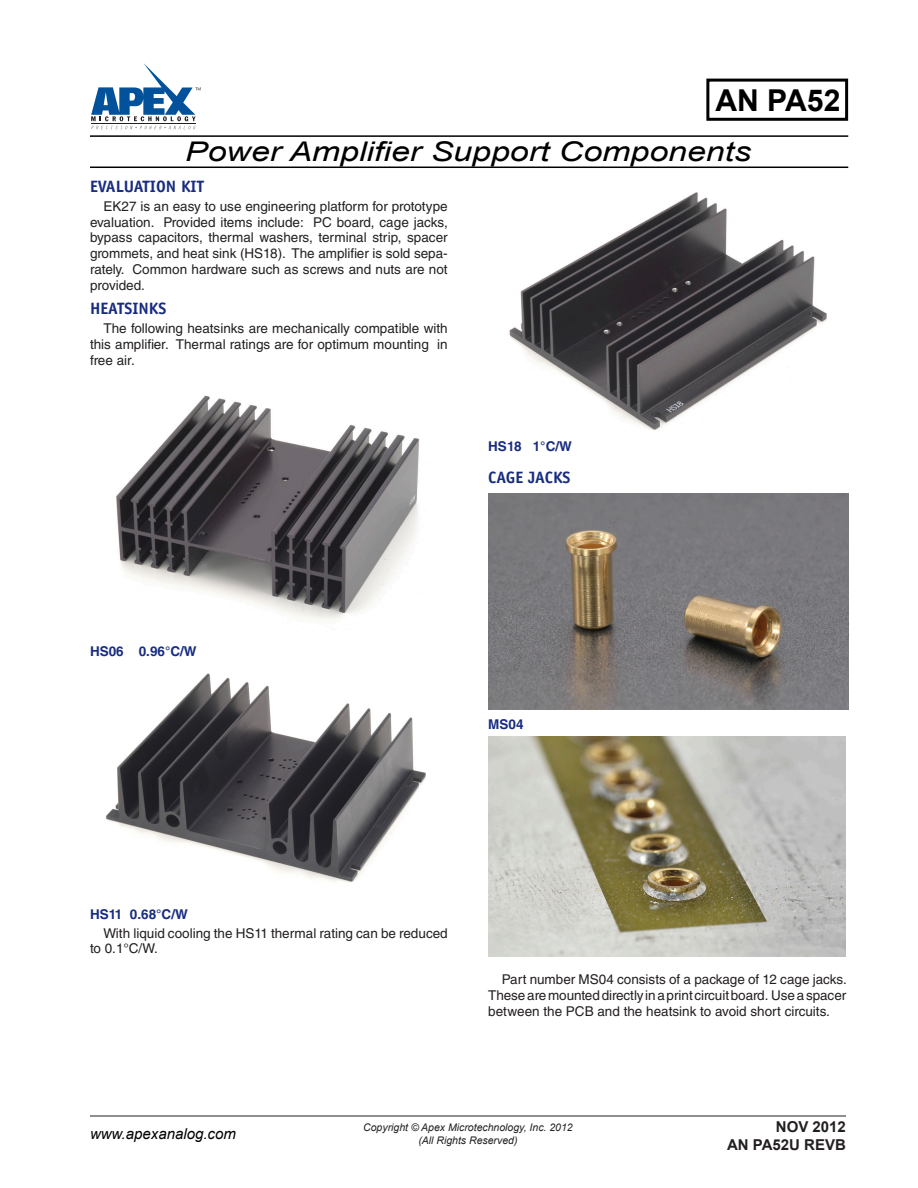
<style>
.page{position:relative;width:918px;height:1188px;background:#fff}
.page>*{position:absolute;margin:0;border:0;box-sizing:border-box;transform-origin:0 0}
.t1{font:700 30.15px "Arial";color:#000}
.t2{font:italic 27.15px "Arial";color:#000;scale:1.25 1}
.Body_Head{font:700 16.5px "Officina Sans Std";color:#182c81}
.Web_Address{font:italic 15px "Arial";color:#000}
.t3{font:700 15px "Arial";color:#231f20}
.Body{font:13.5px/15.8px "Helvetica LT Std";color:#231f20;text-align:justify}
.Body_Head_Small{font:700 13.5px "Helvetica LT Std";color:#182c81}
.Cirrus_Master_Footer{font:700 13.5px "Arial";color:#231f20}
.t4{font:italic 10.5px "Arial";color:#231f20}
</style>
<div class="page">
<hr style="left:90px;top:1116px;width:756px;height:1px;background:#231f20">
<img style="left:106px;top:673px;width:320px;height:210px">
<img style="left:116px;top:395px;width:303px;height:225px">
<img style="left:509px;top:192px;width:318px;height:238px">
<img style="left:488px;top:493px;width:360px;height:216px">
<img style="left:488px;top:736px;width:358px;height:221px">
<hr style="left:90px;top:167px;width:758px;height:1px;background:#000">
<hr style="left:90px;top:135px;width:758px;height:2px;background:#000">
<div style="left:706px;top:79px;width:142px;height:42px;border:3px solid #000"></div>
<svg style="left:91px;top:63px;width:110px;height:66px"></svg>
<p class="t1" style="left:715px;top:80px;width:127px">AN PA52</p>
<p class="t2" style="left:185px;top:134px;width:454px">Power Amplifier Support Components</p>
<p class="Body_Head" style="left:90px;top:176px;width:116px">EVALUATION KIT</p>
<p class="Body" style="left:90px;top:198px;width:359px;text-indent:14px">EK27 is an easy to use engineering platform for prototype evaluation. Provided items include: PC board, cage jacks, bypass capacitors, thermal washers, terminal strip, spacer grommets, and heat sink (HS18). The amplifier is sold sepa&shy;rately. Common hardware such as screws and nuts are not provided.</p>
<p class="Body_Head" style="left:90px;top:298px;width:78px">HEATSINKS</p>
<p class="Body" style="left:90px;top:320px;width:359px;text-indent:14px">The following heatsinks are mechanically compatible with this amplifier. Thermal ratings are for optimum mounting in free air.</p>
<p class="Body_Head_Small" style="left:488px;top:438px;width:85px">HS18 1°C/W</p>
<p class="Body_Head" style="left:488px;top:467px;width:84px">CAGE JACKS</p>
<p class="Body_Head_Small" style="left:90px;top:643px;width:108px">HS06 0.96°C/W</p>
<p class="Body_Head_Small" style="left:488px;top:716px;width:37px">MS04</p>
<p class="Body_Head_Small" style="left:90px;top:906px;width:99px">HS11 0.68°C/W</p>
<p class="Body" style="left:90px;top:925px;width:359px;text-indent:14px">With liquid cooling the HS11 thermal rating can be reduced to 0.1°C/W.</p>
<p class="Body" style="left:488px;top:972px;width:360px;text-indent:14px">Part number MS04 consists of a package of 12 cage jacks.<br>These are mounted directly in a print circuit board. Use a spacer between the PCB and the heatsink to avoid short circuits.</p>
<p class="t3" style="left:776px;top:1117px;width:72px">NOV 2012</p>
<p class="t3" style="left:727px;top:1135px;width:120px">AN PA52U REVB</p>
<p class="t4" style="left:363px;top:1121px;width:211px">Copyright © Apex Microtechnology, Inc. 2012</p>
<p class="Web_Address" style="left:90px;top:1124px;width:147px">www.apexanalog.com</p>
<p class="t4" style="left:418px;top:1133px;width:101px">(All Rights Reserved)</p>
<p class="Cirrus_Master_Footer" style="left:90px;top:1129px;width:67px">AN PA52U</p>
<p class="Cirrus_Master_Footer" style="left:838px;top:1129px;width:9px">1</p>
</div>
